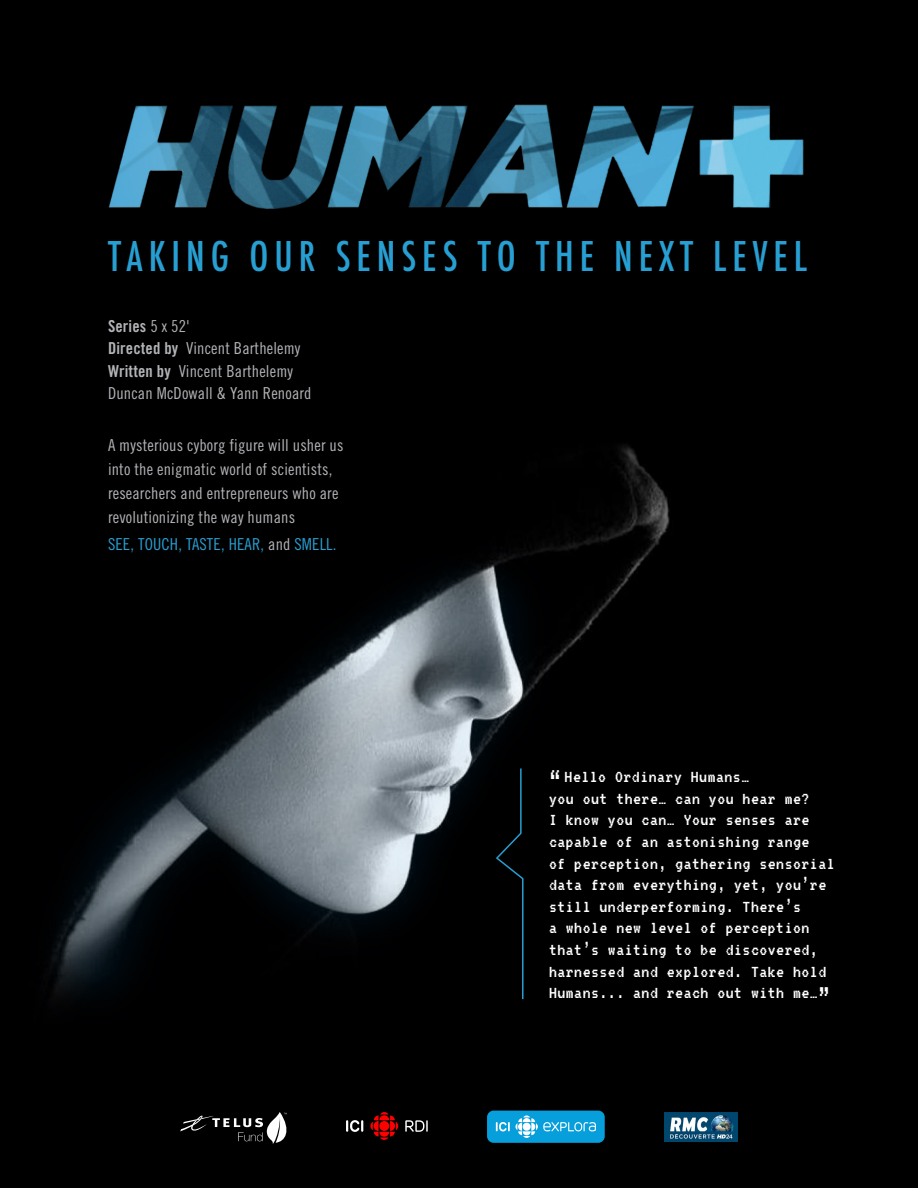
<style>
.page{position:relative;width:918px;height:1188px;background:#fff}
.page>*{position:absolute;margin:0;border:0;box-sizing:border-box;transform-origin:0 0}
.TEXT{font:500 condensed 39.75px "Futura";letter-spacing:.15em;color:#279fd2}
.TEXT-2{font:18px/21.6px "VT323";letter-spacing:.025em;color:#fff;scale:1.1 1}
.TEXT-3{font:16.5px/24px "Trade Gothic Cond Eighteen";letter-spacing:.01em;color:#b3b4b8}
.TEXT-4{font:16.5px "Trade Gothic Cond Eighteen";letter-spacing:.01em;color:#279fd2}
.TEXT-5{font:16.5px "Trade Gothic Bold Cond Twenty";letter-spacing:.01em;color:#b3b4b8}
.s1{font-family:"Trade Gothic Cond Eighteen"}
.s2{font-family:"Trade Gothic Bold Cond Twenty"}
.s3{color:#b3b4b8}
.s4{font-size:27px}
</style>
<div class="page">
<img style="left:0;top:0;width:918px;height:1188px">
<img style="left:88px;top:76px;width:728px;height:161px">
<svg style="left:405px;top:1120px;width:23px;height:12px"></svg>
<svg style="left:370px;top:1112px;width:28px;height:28px"></svg>
<svg style="left:346px;top:1120px;width:17px;height:12px"></svg>
<img style="left:664px;top:1112px;width:74px;height:30px">
<div style="left:487px;top:1111px;width:118px;height:32px;background:#069edb;border-radius:7px"></div>
<svg style="left:496px;top:1115px;width:100px;height:23px"></svg>
<svg style="left:180px;top:1112px;width:112px;height:32px;background:#303030"></svg>
<svg style="left:495px;top:767px;width:29px;height:234px;background:#02080b"></svg>
<p class="TEXT" style="left:108px;top:230px;width:700px">TAKING OUR SENSES TO THE NEXT LEVEL</p>
<p class="TEXT-5" style="left:108px;top:316px;width:83px">Series <span class="s1">5 x 52'</span></p>
<p class="TEXT-3" style="left:108px;top:336px;width:194px"><span class="s2">Directed by</span> Vincent Barthelemy</p>
<p class="TEXT-3" style="left:108px;top:360px;width:205px;line-height:22.5px"><span class="s2">Written by</span> Vincent Barthelemy<br>Duncan McDowall &amp; Yann Renoard</p>
<p class="TEXT-3" style="left:108px;top:433px;width:237px">A mysterious cyborg figure will usher us into the enigmatic world of scientists, researchers and entrepreneurs who are revolutionizing the way humans</p>
<p class="TEXT-4" style="left:108px;top:534px;width:230px">SEE, TOUCH, TASTE, HEAR, <span class="s3">and</span> SMELL.</p>
<p class="TEXT-2" style="left:549px;top:764px;width:261px"><span class="s4">“</span> Hello Ordinary Humans…<br>you out there… can you hear me?<br>I know you can… Your senses are capable of an astonishing range<br>of perception, gathering sensorial data from everything, yet, you’re still underperforming. There’s<br>a whole new level of perception that’s waiting to be discovered, harnessed and explored. Take hold<br>Humans... and reach out with me…<span class="s4">”</span></p>
</div>
